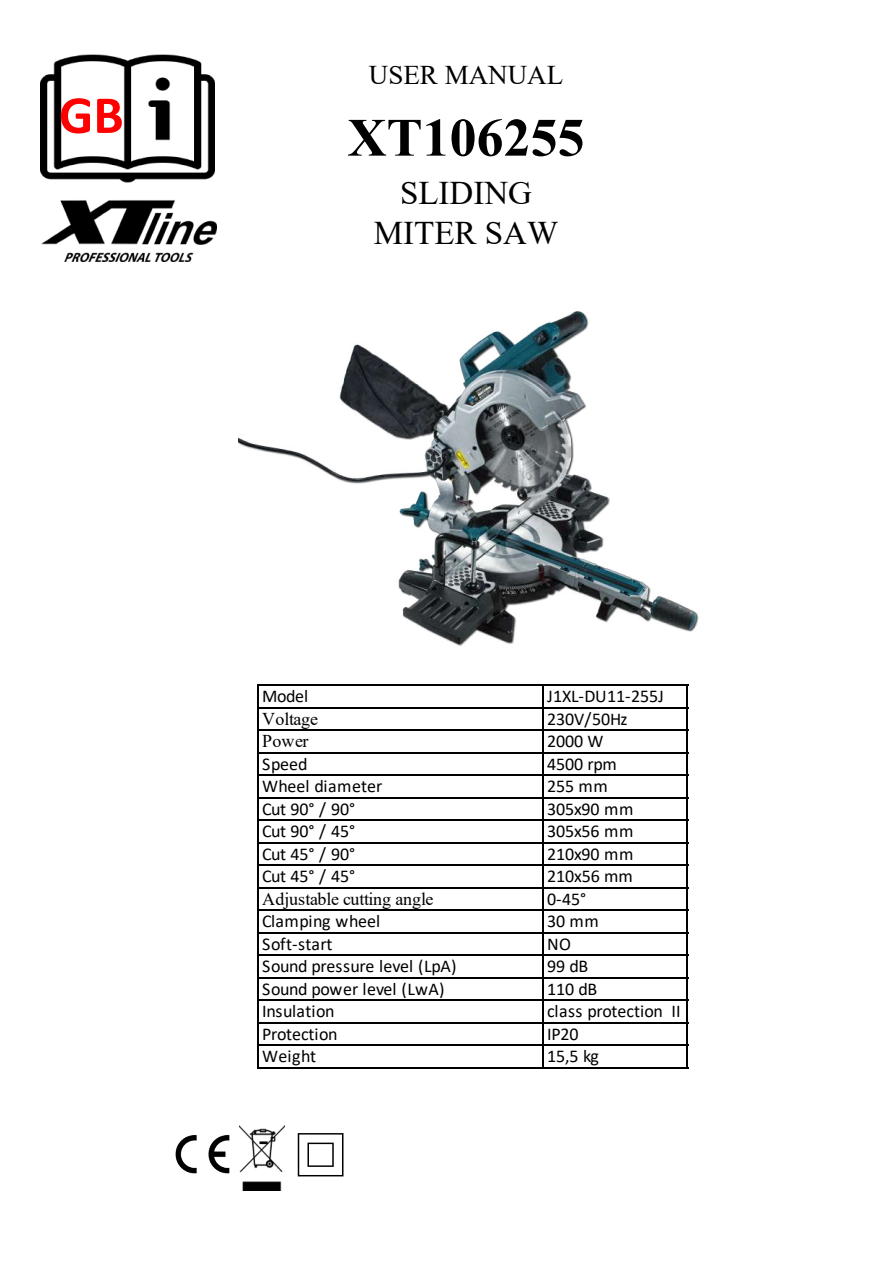
<style>
.page{position:relative;width:893px;height:1263px;background:#fff}
.page>*{position:absolute;margin:0;border:0;box-sizing:border-box;transform-origin:0 0}
.t1{font:700 54px "Times New Roman";color:#000}
.t2{font:700 54px "Calibri";color:#f00}
.t3{font:33px/39.6px "Times New Roman";color:#000;text-align:center}
.t4{font:27px "Times New Roman";color:#000}
.t5{font:18px "Calibri";letter-spacing:-.005em;color:#000}
.t6{font:18px "Times New Roman";letter-spacing:-.025em;color:#000}
.t7{font:18px "Times New Roman";color:#000}
.t8{font:18px "Calibri";letter-spacing:.02em;color:#000}
</style>
<div class="page">
<img style="left:40px;top:54px;width:175px;height:129px">
<img style="left:175px;top:1135px;width:55px;height:39px">
<img style="left:239px;top:1125px;width:46px;height:65px">
<img style="left:297px;top:1133px;width:47px;height:44px">
<img style="left:41px;top:200px;width:176px;height:61px">
<img style="left:239px;top:311px;width:460px;height:335px">
<hr style="left:258px;top:684px;width:1px;height:384px;background:#000">
<hr style="left:543px;top:686px;width:1px;height:382px;background:#000">
<hr style="left:687px;top:686px;width:1px;height:382px;background:#000">
<hr style="left:259px;top:684px;width:429px;height:2px;background:#000">
<hr style="left:259px;top:707px;width:429px;height:1px;background:#000">
<hr style="left:259px;top:729px;width:429px;height:2px;background:#000">
<hr style="left:259px;top:752px;width:429px;height:1px;background:#000">
<hr style="left:259px;top:774px;width:429px;height:2px;background:#000">
<hr style="left:259px;top:797px;width:429px;height:1px;background:#000">
<hr style="left:259px;top:819px;width:429px;height:2px;background:#000">
<hr style="left:259px;top:842px;width:429px;height:1px;background:#000">
<hr style="left:259px;top:864px;width:429px;height:2px;background:#000">
<hr style="left:259px;top:887px;width:429px;height:1px;background:#000">
<hr style="left:259px;top:909px;width:429px;height:2px;background:#000">
<hr style="left:259px;top:932px;width:429px;height:1px;background:#000">
<hr style="left:259px;top:954px;width:429px;height:2px;background:#000">
<hr style="left:259px;top:977px;width:429px;height:1px;background:#000">
<hr style="left:259px;top:999px;width:429px;height:2px;background:#000">
<hr style="left:259px;top:1022px;width:429px;height:1px;background:#000">
<hr style="left:259px;top:1044px;width:429px;height:2px;background:#000">
<hr style="left:259px;top:1067px;width:429px;height:1px;background:#000">
<h1 class="t2" style="left:59px;top:77px;width:66px">GB</h1>
<h3 class="t4" style="left:369px;top:56px;width:196px">USER MANUAL</h3>
<h1 class="t1" style="left:348px;top:99px;width:239px">XT106255</h1>
<h2 class="t3" style="left:374px;top:172px;width:186px">SLIDING<br>MITER SAW</h2>
<p class="t5" style="left:262px;top:685px;width:48px">Model</p>
<p class="t5" style="left:547px;top:685px;width:118px">J1XL-DU11-255J</p>
<p class="t7" style="left:262px;top:709px;width:57px">Voltage</p>
<p class="t5" style="left:547px;top:708px;width:82px">230V/50Hz</p>
<p class="t7" style="left:262px;top:731px;width:48px">Power</p>
<p class="t5" style="left:547px;top:730px;width:58px">2000 W</p>
<p class="t5" style="left:262px;top:753px;width:47px">Speed</p>
<p class="t5" style="left:547px;top:753px;width:71px">4500 rpm</p>
<p class="t5" style="left:262px;top:775px;width:122px">Wheel diameter</p>
<p class="t5" style="left:547px;top:775px;width:62px">255 mm</p>
<p class="t5" style="left:262px;top:798px;width:95px">Cut 90° / 90°</p>
<p class="t5" style="left:547px;top:798px;width:88px">305x90 mm</p>
<p class="t5" style="left:262px;top:820px;width:95px">Cut 90° / 45°</p>
<p class="t5" style="left:547px;top:820px;width:88px">305x56 mm</p>
<p class="t5" style="left:262px;top:843px;width:95px">Cut 45° / 90°</p>
<p class="t5" style="left:547px;top:843px;width:88px">210x90 mm</p>
<p class="t5" style="left:262px;top:865px;width:95px">Cut 45° / 45°</p>
<p class="t5" style="left:547px;top:865px;width:87px">210x56 mm</p>
<p class="t6" style="left:262px;top:889px;width:173px">Adjustable cutting angle</p>
<p class="t5" style="left:547px;top:888px;width:41px">0-45°</p>
<p class="t5" style="left:262px;top:910px;width:120px">Clamping wheel</p>
<p class="t5" style="left:547px;top:910px;width:53px">30 mm</p>
<p class="t8" style="left:262px;top:933px;width:72px">Soft-start</p>
<p class="t5" style="left:547px;top:933px;width:25px">NO</p>
<p class="t5" style="left:262px;top:955px;width:196px">Sound pressure level (LpA)</p>
<p class="t5" style="left:547px;top:955px;width:43px">99 dB</p>
<p class="t5" style="left:262px;top:978px;width:184px">Sound power level (LwA)</p>
<p class="t5" style="left:547px;top:978px;width:52px">110 dB</p>
<p class="t5" style="left:262px;top:1000px;width:74px">Insulation</p>
<p class="t5" style="left:547px;top:1000px;width:135px">class protection II</p>
<p class="t5" style="left:262px;top:1023px;width:77px">Protection</p>
<p class="t5" style="left:547px;top:1023px;width:33px">IP20</p>
<p class="t5" style="left:262px;top:1045px;width:56px">Weight</p>
<p class="t5" style="left:547px;top:1045px;width:53px">15,5 kg</p>
</div>
